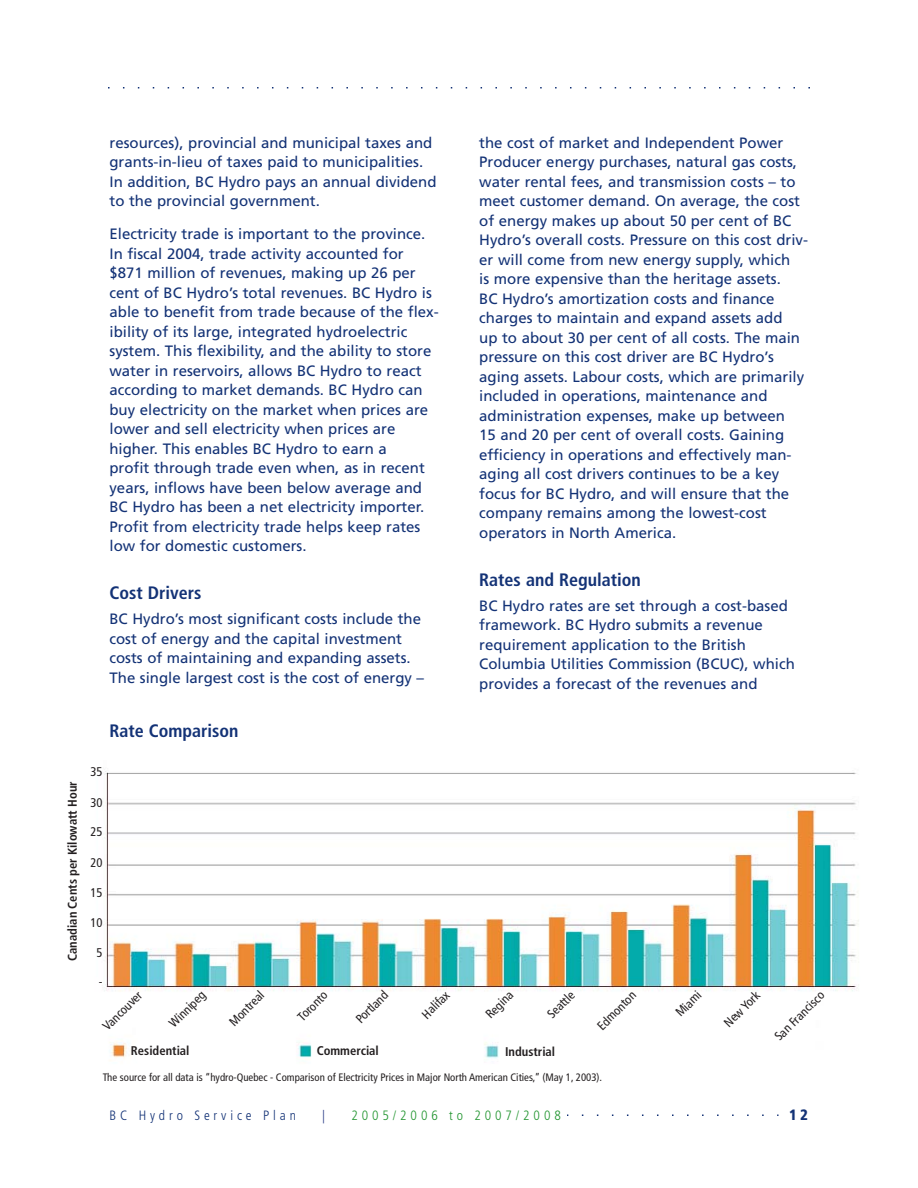
<style>
.page{position:relative;width:918px;height:1188px;background:#fff}
.page>*{position:absolute;margin:0;border:0;box-sizing:border-box;transform-origin:0 0}
.t1{font:700 condensed 18px "Frutiger";color:#133276}
.t2{font:15px/19.5px "Frutiger";color:#133276}
.t3{font:900 condensed 15px "Frutiger";color:#133276}
.t4{font:300 condensed 13.5px "Frutiger";letter-spacing:.29em;color:#229530}
.t5{font:300 condensed 13.5px "Frutiger";letter-spacing:.29em;color:#133276}
.t6{font:300 condensed 13.5px "Frutiger";color:#12267a}
.t7{font:condensed 12.6px "Frutiger";color:#231f20}
.t8{font:700 condensed 12.6px "Frutiger";color:#231f20}
.t9{font:condensed 10.8px "Frutiger";color:#231f20}
</style>
<div class="page">
<svg style="left:567px;top:1114px;width:211px;height:2px"></svg>
<svg style="left:108px;top:87px;width:702px;height:1px"></svg>
<img style="left:103px;top:771px;width:756px;height:290px">
<p class="t2" style="left:110px;top:134px;width:329px">resources), provincial and municipal taxes and grants-in-lieu of taxes paid to municipalities.<br>In addition, BC Hydro pays an annual dividend to the provincial government.</p>
<p class="t2" style="left:110px;top:225px;width:331px">Electricity trade is important to the province.<br>In fiscal 2004, trade activity accounted for $871 million of revenues, making up 26 per cent of BC Hydro’s total revenues. BC Hydro is able to benefit from trade because of the flex&shy;ibility of its large, integrated hydroelectric system. This flexibility, and the ability to store water in reservoirs, allows BC Hydro to react according to market demands. BC Hydro can buy electricity on the market when prices are lower and sell electricity when prices are higher. This enables BC Hydro to earn a<br>profit through trade even when, as in recent years, inflows have been below average and BC Hydro has been a net electricity importer.<br>Profit from electricity trade helps keep rates low for domestic customers.</p>
<p class="t1" style="left:110px;top:586px;width:93px">Cost Drivers</p>
<p class="t2" style="left:110px;top:610px;width:316px">BC Hydro’s most significant costs include the cost of energy and the capital investment costs of maintaining and expanding assets.<br>The single largest cost is the cost of energy –</p>
<p class="t2" style="left:479px;top:134px;width:330px">the cost of market and Independent Power Producer energy purchases, natural gas costs, water rental fees, and transmission costs – to meet customer demand. On average, the cost of energy makes up about 50 per cent of BC Hydro’s overall costs. Pressure on this cost driv&shy;er will come from new energy supply, which<br>is more expensive than the heritage assets.<br>BC Hydro’s amortization costs and finance charges to maintain and expand assets add<br>up to about 30 per cent of all costs. The main pressure on this cost driver are BC Hydro’s aging assets. Labour costs, which are primarily included in operations, maintenance and administration expenses, make up between<br>15 and 20 per cent of overall costs. Gaining efficiency in operations and effectively man&shy;aging all cost drivers continues to be a key focus for BC Hydro, and will ensure that the company remains among the lowest-cost operators in North America.</p>
<p class="t1" style="left:479px;top:572px;width:163px">Rates and Regulation</p>
<p class="t2" style="left:479px;top:597px;width:317px">BC Hydro rates are set through a cost-based framework. BC Hydro submits a revenue requirement application to the British Columbia Utilities Commission (BCUC), which provides a forecast of the revenues and</p>
<p class="t8" style="left:68px;top:961px;width:181px;rotate:-90deg">Canadian Cents per Kilowatt Hour</p>
<p class="t1" style="left:110px;top:724px;width:131px">Rate Comparison</p>
<p class="t7" style="left:91px;top:766px;width:14px">35</p>
<p class="t7" style="left:91px;top:797px;width:14px">30</p>
<p class="t7" style="left:91px;top:827px;width:14px">25</p>
<p class="t7" style="left:91px;top:857px;width:14px">20</p>
<p class="t7" style="left:91px;top:887px;width:14px">15</p>
<p class="t7" style="left:91px;top:918px;width:14px">10</p>
<p class="t7" style="left:97px;top:948px;width:8px">5</p>
<p class="t7" style="left:99px;top:977px;width:5px">-</p>
<p class="t7" style="left:101px;top:1025px;width:51px;rotate:-45deg">Vancouver</p>
<p class="t7" style="left:168px;top:1021px;width:47px;rotate:-45deg">Winnipeg</p>
<p class="t8" style="left:131px;top:1045px;width:60px">Residential</p>
<p class="t7" style="left:228px;top:1020px;width:45px;rotate:-45deg">Montreal</p>
<p class="t7" style="left:296px;top:1015px;width:38px;rotate:-45deg">Toronto</p>
<p class="t7" style="left:354px;top:1018px;width:41px;rotate:-45deg">Portland</p>
<p class="t7" style="left:420px;top:1013px;width:35px;rotate:-45deg">Halifax</p>
<p class="t7" style="left:484px;top:1013px;width:34px;rotate:-45deg">Regina</p>
<p class="t7" style="left:546px;top:1013px;width:34px;rotate:-45deg">Seattle</p>
<p class="t7" style="left:596px;top:1024px;width:51px;rotate:-45deg">Edmonton</p>
<p class="t7" style="left:674px;top:1011px;width:32px;rotate:-45deg">Miami</p>
<p class="t7" style="left:723px;top:1021px;width:47px;rotate:-45deg">New York</p>
<p class="t7" style="left:773px;top:1035px;width:66px;rotate:-45deg">San Francisco</p>
<p class="t8" style="left:317px;top:1045px;width:64px">Commercial</p>
<p class="t8" style="left:505px;top:1046px;width:52px">Industrial</p>
<p class="t9" style="left:103px;top:1072px;width:501px">The source for all data is “hydro-Quebec - Comparison of Electricity Prices in Major North American Cities,” (May 1, 2003).</p>
<p class="t5" style="left:110px;top:1110px;width:188px">BC Hydro Service Plan</p>
<p class="t6" style="left:322px;top:1110px;width:4px">|</p>
<p class="t4" style="left:351px;top:1110px;width:211px">2005/2006 to 2007/2008</p>
<p class="t3" style="left:789px;top:1108px;width:20px">12</p>
</div>
